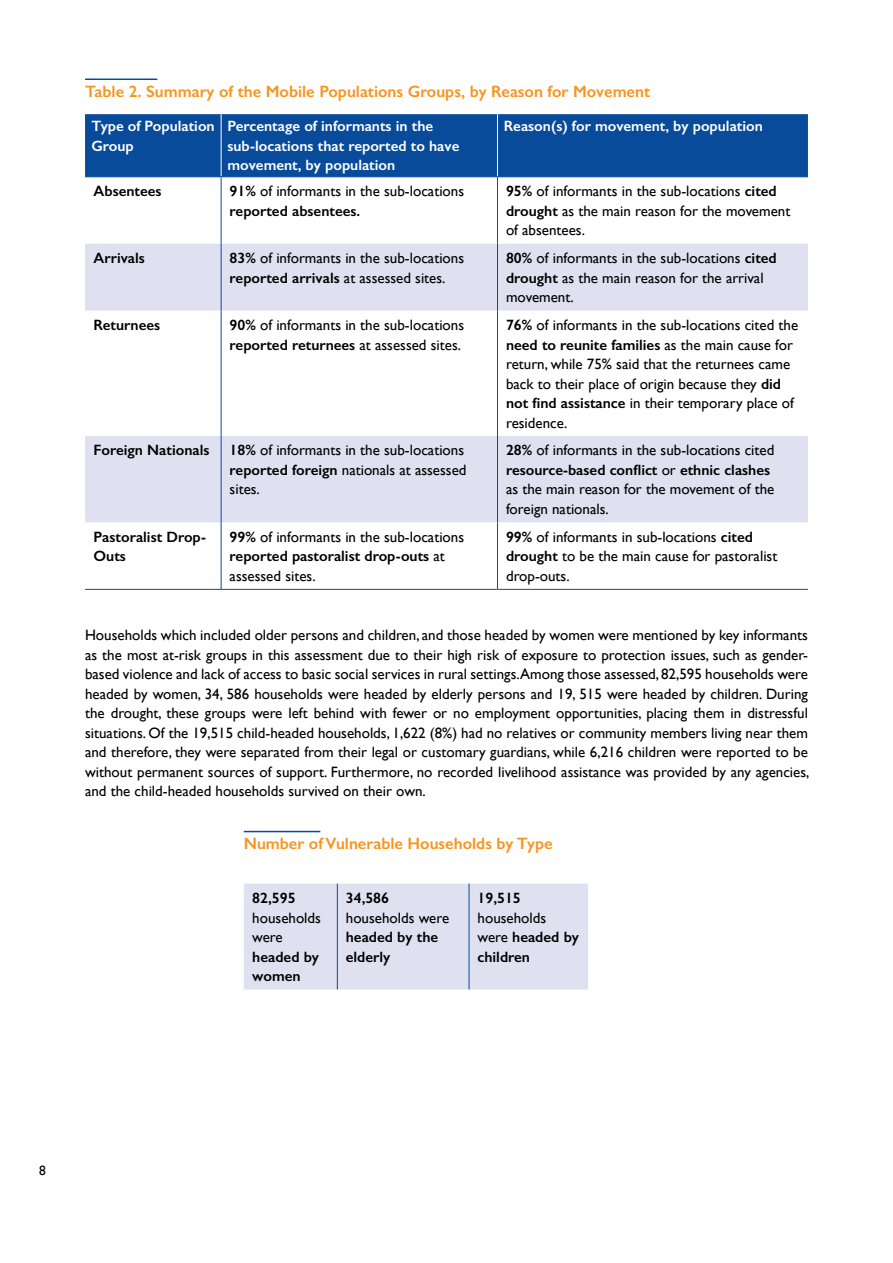
<style>
.page{position:relative;width:893px;height:1263px;background:#fff}
.page>*{position:absolute;margin:0;border:0;box-sizing:border-box;transform-origin:0 0}
.t1{font:600 16.5px "Gill Sans";color:#f7941e}
.t2{font:15px/19.5px "Gill Sans";color:#000}
.t3{font:600 15px/19.5px "Gill Sans";color:#000}
.t4{font:600 15px/19.5px "Gill Sans";color:#fff}
.t5{font:13.5px "Gill Sans";color:#000}
.s1{font-weight:600}
.s2{font-weight:400}
</style>
<div class="page">
<div style="left:85px;top:114px;width:723px;height:62px;background:#084b9a"></div>
<svg style="left:85px;top:244px;width:723px;height:278px;fill:#e0e1f0"></svg>
<hr style="left:221px;top:114px;width:1px;height:62px;background:#fff">
<hr style="left:497px;top:114px;width:1px;height:62px;background:#fff">
<hr style="left:85px;top:176px;width:136px;height:1px;background:#084b9a">
<hr style="left:221px;top:176px;width:276px;height:1px;background:#084b9a">
<hr style="left:221px;top:177px;width:1px;height:67px;background:#084b9a">
<hr style="left:497px;top:176px;width:311px;height:1px;background:#084b9a">
<hr style="left:497px;top:177px;width:1px;height:67px;background:#084b9a">
<hr style="left:221px;top:244px;width:1px;height:67px;background:#084b9a">
<hr style="left:497px;top:244px;width:1px;height:67px;background:#084b9a">
<hr style="left:221px;top:311px;width:1px;height:125px;background:#084b9a">
<hr style="left:497px;top:311px;width:1px;height:125px;background:#084b9a">
<hr style="left:221px;top:436px;width:1px;height:86px;background:#084b9a">
<hr style="left:497px;top:436px;width:1px;height:86px;background:#084b9a">
<hr style="left:221px;top:522px;width:1px;height:67px;background:#084b9a">
<hr style="left:497px;top:522px;width:1px;height:67px;background:#084b9a">
<hr style="left:85px;top:589px;width:136px;height:1px;background:#084b9a">
<hr style="left:221px;top:589px;width:276px;height:1px;background:#084b9a">
<hr style="left:497px;top:589px;width:311px;height:1px;background:#084b9a">
<hr style="left:85px;top:79px;width:72px;height:1px;background:#084b9a">
<div style="left:244px;top:883px;width:344px;height:106px;background:#e0e1f0"></div>
<hr style="left:337px;top:883px;width:1px;height:106px;background:#084b9a">
<hr style="left:469px;top:883px;width:1px;height:106px;background:#084b9a">
<hr style="left:244px;top:831px;width:76px;height:1px;background:#084b9a">
<p class="t1" style="left:85px;top:81px;width:567px">Table 2. Summary of the Mobile Populations Groups, by Reason for Movement</p>
<p class="t4" style="left:91px;top:116px;width:125px">Type of Population<br>Group</p>
<p class="t4" style="left:227px;top:116px;width:233px">Percentage of informants in the sub-locations that reported to have movement, by population</p>
<p class="t4" style="left:504px;top:116px;width:260px">Reason(s) for movement, by population</p>
<p class="t3" style="left:94px;top:181px;width:70px">Absentees</p>
<p class="t2" style="left:230px;top:181px;width:236px"><span class="s1">91%</span> of informants in the sub-locations <span class="s1">reported absentees.</span></p>
<p class="t2" style="left:506px;top:181px;width:286px"><span class="s1">95%</span> of informants in the sub-locations <span class="s1">cited drought</span> as the main reason for the movement of absentees.</p>
<p class="t3" style="left:94px;top:248px;width:53px">Arrivals</p>
<p class="t2" style="left:230px;top:248px;width:236px"><span class="s1">83%</span> of informants in the sub-locations <span class="s1">reported arrivals</span> at assessed sites.</p>
<p class="t2" style="left:506px;top:248px;width:272px"><span class="s1">80%</span> of informants in the sub-locations <span class="s1">cited drought</span> as the main reason for the arrival movement.</p>
<p class="t3" style="left:94px;top:315px;width:68px">Returnees</p>
<p class="t2" style="left:230px;top:315px;width:236px"><span class="s1">90%</span> of informants in the sub-locations <span class="s1">reported returnees</span> at assessed sites.</p>
<p class="t2" style="left:506px;top:315px;width:294px"><span class="s1">76%</span> of informants in the sub-locations cited the <span class="s1">need to reunite families</span> as the main cause for return, while 75% said that the returnees came back to their place of origin because they <span class="s1">did not find assistance</span> in their temporary place of residence.</p>
<p class="t3" style="left:94px;top:440px;width:117px">Foreign Nationals</p>
<p class="t2" style="left:230px;top:440px;width:238px"><span class="s1">18%</span> of informants in the sub-locations <span class="s1">reported foreign</span> nationals at assessed sites.</p>
<p class="t2" style="left:506px;top:440px;width:270px"><span class="s1">28%</span> of informants in the sub-locations cited <span class="s1">resource-based conflict</span> or <span class="s1">ethnic clashes </span>as the main reason for the movement of the foreign nationals.</p>
<p class="t3" style="left:94px;top:527px;width:114px">Pastoralist Drop-<br>Outs</p>
<p class="t2" style="left:230px;top:527px;width:236px"><span class="s1">99%</span> of informants in the sub-locations <span class="s1">reported pastoralist drop-outs</span> at assessed sites.</p>
<p class="t2" style="left:506px;top:527px;width:273px"><span class="s1">99%</span> of informants in sub-locations <span class="s1">cited drought</span> to be the main cause for pastoralist drop-outs.</p>
<p class="t2" style="left:85px;top:625px;width:726px;text-align:justify">Households which included older persons and children, and those headed by women were mentioned by key informants as the most at-risk groups in this assessment due to their high risk of exposure to protection issues, such as gender&shy;based violence and lack of access to basic social services in rural settings.Among those assessed, 82,595 households were headed by women, 34, 586 households were headed by elderly persons and 19, 515 were headed by children. During the drought, these groups were left behind with fewer or no employment opportunities, placing them in distressful situations. Of the 19,515 child-headed households, 1,622 (8%) had no relatives or community members living near them and therefore, they were separated from their legal or customary guardians, while 6,216 children were reported to be without permanent sources of support. Furthermore, no recorded livelihood assistance was provided by any agencies, and the child-headed households survived on their own.</p>
<p class="t1" style="left:244px;top:834px;width:310px">Number of Vulnerable Households by Type</p>
<p class="t3" style="left:252px;top:888px;width:45px">82,595</p>
<p class="t2" style="left:252px;top:907px;width:70px">households were</p>
<p class="t3" style="left:252px;top:946px;width:68px">headed by women</p>
<p class="t3" style="left:346px;top:888px;width:45px">34,586</p>
<p class="t2" style="left:346px;top:907px;width:105px">households were</p>
<p class="t3" style="left:346px;top:927px;width:94px">headed by the elderly</p>
<p class="t3" style="left:478px;top:888px;width:45px">19,515</p>
<p class="t3" style="left:478px;top:907px;width:103px"><span class="s2">households were</span> headed by children</p>
<p class="t5" style="left:39px;top:1162px;width:8px">8</p>
</div>
